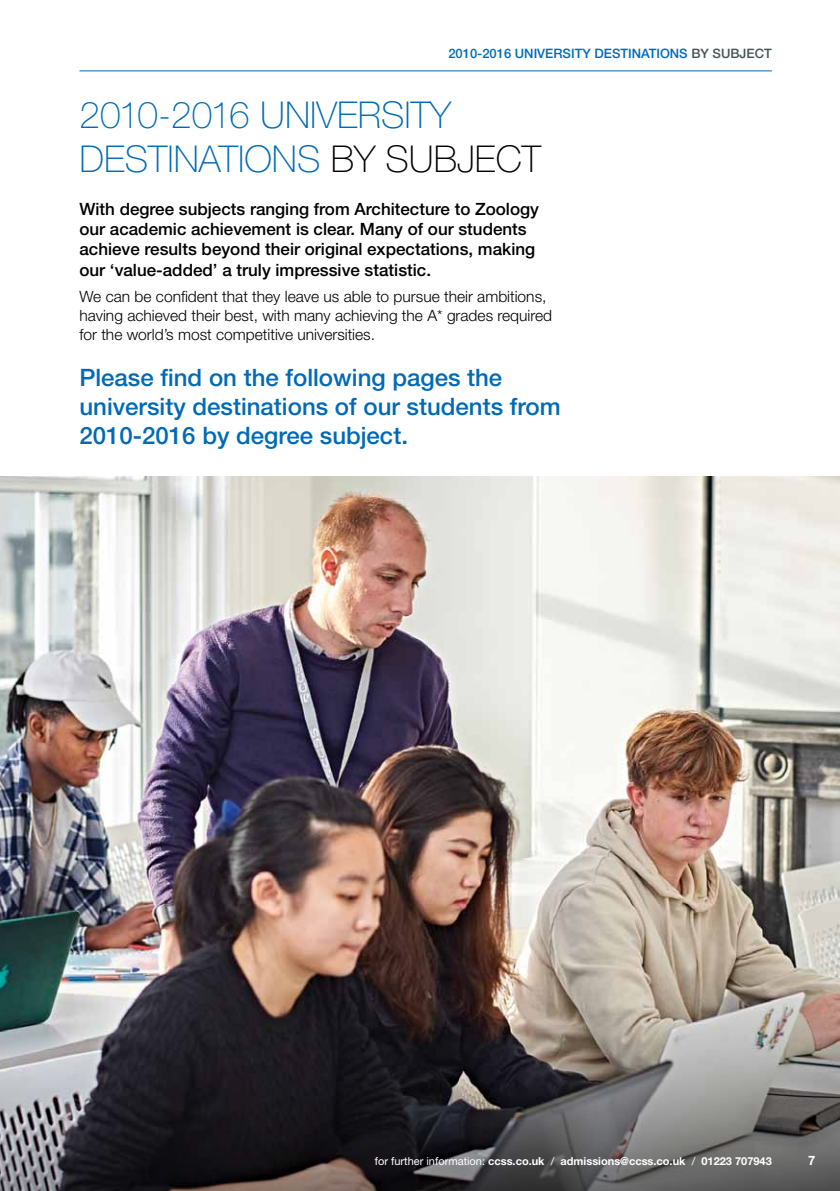
<style>
.page{position:relative;width:840px;height:1191px;background:#fff}
.page>*{position:absolute;margin:0;border:0;box-sizing:border-box;transform-origin:0 0}
.t1{font:100 37px/44px "Helvetica Neue";color:#006ab6}
.t2{font:500 24px/29px "Helvetica Neue";color:#006ab6}
.t3{font:500 17px/20.4px "Helvetica Neue";color:#000}
.t4{font:300 15.6px/18.6px "Helvetica Neue";color:#000}
.t5{font:500 13px "Helvetica Neue";color:#006ab6}
.t6{font:500 13px "Helvetica Neue";color:#485354}
.t7{font:700 13px "Helvetica Neue";color:#fff}
.t8{font:700 11px "Helvetica Neue";color:#fff}
.s1{color:#000}
.s2{font-weight:400}
</style>
<div class="page">
<img style="left:0;top:476px;width:839px;height:522px">
<svg style="left:0;top:998px;width:839px;height:193px;background:#555253"></svg>
<hr style="left:79px;top:71px;width:692px;height:1px;background:#006ab6">
<p class="t5" style="left:448px;top:46px;width:217px">2010-2016 University Destinations</p>
<p class="t6" style="left:691px;top:46px;width:82px">BY SUBJECT</p>
<h1 class="t1" style="left:79px;top:93px;width:463px">2010-2016 UNIVERSITY<br>DESTINATIONS <span class="s1">BY SUBJECT</span></h1>
<p class="t3" style="left:79px;top:198px;width:461px">With degree subjects ranging from Architecture to Zoology our academic achievement is clear. Many of our students achieve results beyond their original expectations, making our ‘value-added’ a truly impressive statistic.</p>
<p class="t4" style="left:79px;top:287px;width:474px">We can be confident that they leave us able to pursue their ambitions, having achieved their best, with many achieving the A* grades required for the world’s most competitive universities.</p>
<h2 class="t2" style="left:79px;top:362px;width:482px">Please find on the following pages the university destinations of our students from<br>2010-2016 by degree subject.</h2>
<p class="t8" style="left:375px;top:1154px;width:398px"><span class="s2">for further information:</span> ccss.co.uk <span class="s2">/</span> admissions@ccss.co.uk <span class="s2">/</span> 01223 707943</p>
<p class="t7" style="left:807px;top:1152px;width:9px">7</p>
</div>
